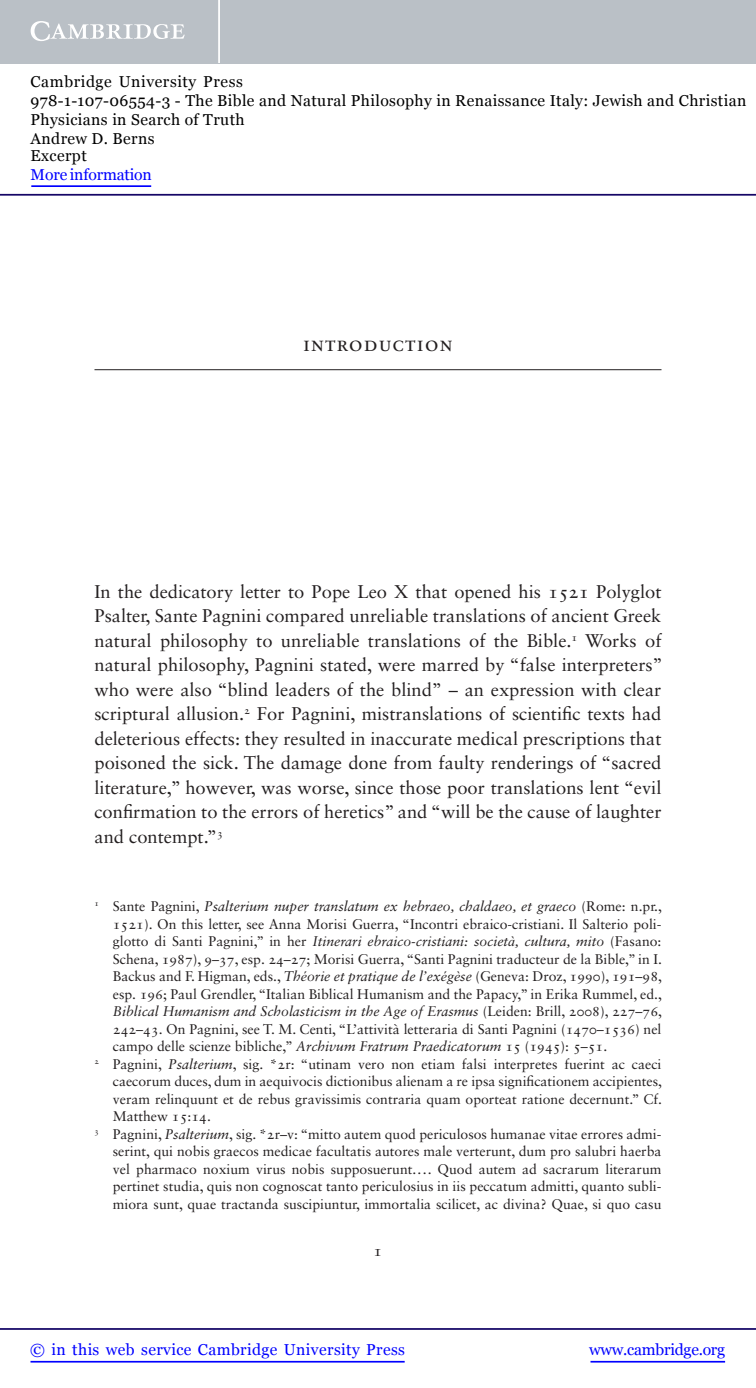
<style>
.page{position:relative;width:756px;height:1388px;background:#fff}
.page>*{position:absolute;margin:0;border:0;box-sizing:border-box;transform-origin:0 0}
.t1{font:21px "Sabon LT Std";letter-spacing:.05em;color:#231f20}
.t2{font:18.38px/24.5px "Sabon LT Std";color:#231f20;text-align:justify}
.t3{font:15.75px/18.6px "Georgia";letter-spacing:.025em;color:#000}
.t4{font:15.75px "Georgia";letter-spacing:.025em;color:#00f}
.t5{font:15.75px "Georgia";letter-spacing:-.015em;color:#00f}
.t6{font:15.75px "Georgia";letter-spacing:-.01em;color:#00f}
.t7{font:15.75px "Sabon LT Std";color:#231f20}
.t8{font:14px "Sabon LT Std";color:#231f20}
.t9{font:italic 14px "Sabon LT Std";color:#231f20}
.s1{font-style:normal}
.s2{font-family:"Times New Roman"}
.s3{font-style:italic}
.s4{font-family:"Times New Roman";font-style:italic}
</style>
<div class="page">
<hr style="left:94px;top:369px;width:568px;height:1px;background:#231f20">
<hr style="left:591px;top:1361px;width:134px;height:1px;background:#00f">
<hr style="left:0;top:1328px;width:756px;height:2px;background:#150666">
<hr style="left:31px;top:1361px;width:374px;height:1px;background:#00f">
<div style="left:0;top:0;width:756px;height:63px;background:#bac0c6"></div>
<svg style="left:31px;top:21px;width:154px;height:20px"></svg>
<hr style="left:218px;top:0;width:2px;height:63px;background:#fff">
<hr style="left:0;top:194px;width:756px;height:2px;background:#150666">
<hr style="left:31px;top:185px;width:120px;height:2px;background:#00f">
<p class="t3" style="left:31px;top:73px;width:717px">Cambridge University Press<br>978-1-107-06554-3 - The Bible and Natural Philosophy in Renaissance Italy: Jewish and Christian Physicians in Search of Truth<br>Andrew D. Berns<br>Excerpt</p>
<p class="t6" style="left:31px;top:165px;width:123px">More information</p>
<h1 class="t1" style="left:303px;top:335px;width:151px">Introduction</h1>
<p class="t2" style="left:94px;top:581px;width:570px">In the dedicatory letter to Pope Leo X that opened his 1521 Polyglot Psalter, Sante Pagnini compared unreliable translations of ancient Greek natural philosophy to unreliable translations of the Bible. <sup>1</sup> Works of natural philosophy, Pagnini stated, were marred by “false interpreters” who were also “blind leaders of the blind” – an expression with clear scriptural allusion. <sup>2</sup> For Pagnini, mistranslations of scientific texts had deleterious effects: they resulted in inaccurate medical prescriptions that poisoned the sick. The damage done from faulty renderings of “sacred literature,” however, was worse, since those poor translations lent “evil confirmation to the errors of heretics” and “will be the cause of laughter and contempt.” <sup>3</sup></p>
<p class="t9" style="left:94px;top:900px;width:569px"><sup>1</sup> <span class="s1">Sante Pagnini ,</span> Psalterium nuper translatum ex hebraeo, chaldaeo, et graeco <span class="s1">( Rome: n.pr. ,</span></p>
<p class="t8" style="left:113px;top:918px;width:550px">1521 ). On this letter, see Anna Morisi Guerra , “Incontri ebraico-cristiani. Il Salterio poli-</p>
<p class="t9" style="left:113px;top:935px;width:550px"><span class="s1">glotto di Santi Pagnini,” in her</span> Itinerari ebraico-cristiani: societ <span class="s2">à</span>, cultura, mito <span class="s1">( Fasano :</span></p>
<p class="t8" style="left:113px;top:953px;width:551px">Schena , 1987 ), 9–37 , esp. 24–27; Morisi Guerra , “Santi Pagnini traducteur de la Bible,” in I.</p>
<p class="t8" style="left:113px;top:970px;width:551px">Backus and F. Higman, eds., <span class="s3">Th</span> <span class="s4">é</span><span class="s3">orie et pratique de l’ex</span> <span class="s4">é</span> <span class="s3">g</span> <span class="s4">è</span> <span class="s3">se</span> ( Geneva : Droz , 1990 ) , 191–98,</p>
<p class="t8" style="left:113px;top:988px;width:551px">esp. 196; Paul Grendler , “Italian Biblical Humanism and the Papacy,” in Erika Rummel , ed.,</p>
<p class="t9" style="left:113px;top:1005px;width:551px">Biblical Humanism and Scholasticism in the Age of Erasmus <span class="s1">(Leiden: Brill, 2008 ), 227–76 ,</span></p>
<p class="t8" style="left:113px;top:1023px;width:550px">242–43. On Pagnini, see T. M. Centi , “ L’attivit à letteraria di Santi Pagnini (1470–1536) nel</p>
<p class="t8" style="left:113px;top:1040px;width:496px">campo delle scienze bibliche ,” <span class="s3">Archivum Fratrum Praedicatorum</span> 15 ( 1945 ): 5–51.</p>
<p class="t8" style="left:94px;top:1058px;width:569px"><sup>2</sup> Pagnini, <span class="s3">Psalterium</span>, sig. *2r: “utinam vero non etiam falsi interpretes fuerint ac caeci</p>
<p class="t8" style="left:113px;top:1075px;width:551px">caecorum duces, dum in aequivocis dictionibus alienam a re ipsa significationem accipientes,</p>
<p class="t8" style="left:113px;top:1093px;width:551px">veram relinquunt et de rebus gravissimis contraria quam oporteat ratione decernunt.” Cf.</p>
<p class="t8" style="left:113px;top:1110px;width:100px">Matthew 15:14.</p>
<p class="t8" style="left:94px;top:1128px;width:569px"><sup>3</sup> Pagnini, <span class="s3">Psalterium</span>, sig. *2r–v: “mitto autem quod periculosos humanae vitae errores admi-</p>
<p class="t8" style="left:113px;top:1145px;width:550px">serint, qui nobis graecos medicae facultatis autores male verterunt, dum pro salubri haerba</p>
<p class="t8" style="left:113px;top:1163px;width:550px">vel pharmaco noxium virus nobis supposuerunt. . . . Quod autem ad sacrarum literarum</p>
<p class="t8" style="left:113px;top:1180px;width:550px">pertinet studia, quis non cognoscat tanto periculosius in iis peccatum admitti, quanto subli-</p>
<p class="t8" style="left:113px;top:1198px;width:550px">miora sunt, quae tractanda suscipiuntur, immortalia scilicet, ac divina? Quae, si quo casu</p>
<p class="t7" style="left:374px;top:1244px;width:10px">1</p>
<p class="t4" style="left:30px;top:1339px;width:376px">© in this web service Cambridge University Press</p>
<p class="t5" style="left:589px;top:1339px;width:137px">www.cambridge.org</p>
</div>
